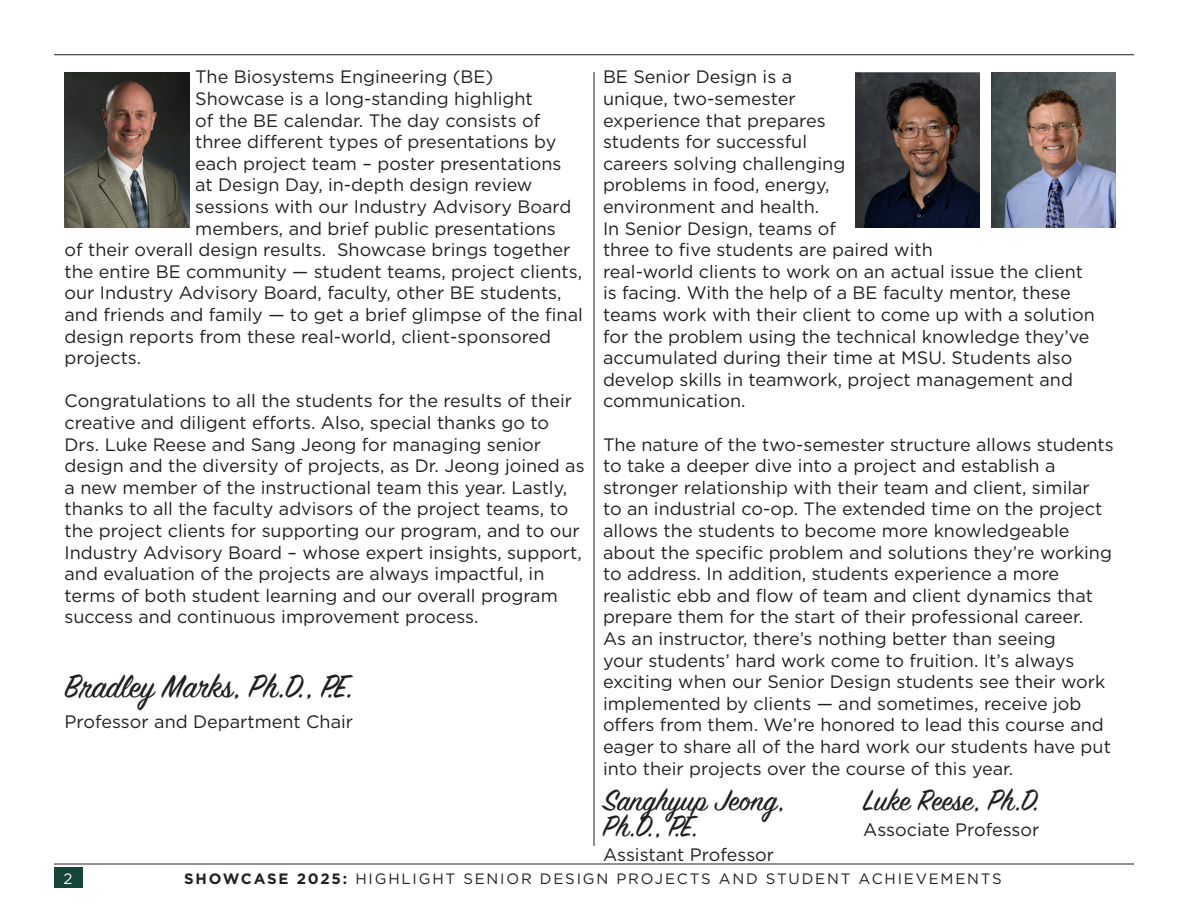
<style>
.page{position:relative;width:1188px;height:918px;background:#fff}
.page>*{position:absolute;margin:0;border:0;box-sizing:border-box;transform-origin:0 0}
.t1{font:36px "Sign Painter House Script";color:#231f20}
.t2{font:33px/25.5px "Sign Painter House Script";color:#231f20}
.Paragraph_Style_1{font:18px/21.6px "Gotham";color:#231f20}
.t3{font:15px "Gotham";letter-spacing:.12em;color:#231f20}
.t4{font:15px "Gotham";color:#fff}
.s1{font-weight:700}
</style>
<div class="page">
<hr style="left:54px;top:864px;width:1080px;height:1px;background:#231f20">
<hr style="left:54px;top:54px;width:1080px;height:1px;background:#231f20">
<hr style="left:594px;top:72px;width:1px;height:774px;background:#231f20">
<div style="left:54px;top:868px;width:28px;height:20px;background:#16453a"></div>
<img style="left:65px;top:72px;width:124px;height:156px">
<img style="left:991px;top:72px;width:125px;height:156px">
<img style="left:855px;top:72px;width:125px;height:156px">
<p class="Paragraph_Style_1" style="left:195px;top:66px;width:300px">The Biosystems Engineering (BE)</p>
<p class="Paragraph_Style_1" style="left:195px;top:87px;width:339px">Showcase is a long-standing highlight</p>
<p class="Paragraph_Style_1" style="left:195px;top:109px;width:347px">of the BE calendar. The day consists of</p>
<p class="Paragraph_Style_1" style="left:195px;top:131px;width:363px">three different types of presentations by</p>
<p class="Paragraph_Style_1" style="left:195px;top:152px;width:368px">each project team – poster presentations</p>
<p class="Paragraph_Style_1" style="left:195px;top:174px;width:339px">at Design Day, in-depth design review</p>
<p class="Paragraph_Style_1" style="left:195px;top:195px;width:378px">sessions with our Industry Advisory Board</p>
<p class="Paragraph_Style_1" style="left:195px;top:217px;width:362px">members, and brief public presentations</p>
<p class="Paragraph_Style_1" style="left:65px;top:239px;width:507px">of their overall design results. Showcase brings together</p>
<p class="Paragraph_Style_1" style="left:65px;top:260px;width:519px">the entire BE community — student teams, project clients,</p>
<p class="Paragraph_Style_1" style="left:65px;top:282px;width:499px">our Industry Advisory Board, faculty, other BE students,</p>
<p class="Paragraph_Style_1" style="left:65px;top:303px;width:520px">and friends and family — to get a brief glimpse of the final</p>
<p class="Paragraph_Style_1" style="left:65px;top:325px;width:488px">design reports from these real-world, client-sponsored</p>
<p class="Paragraph_Style_1" style="left:65px;top:347px;width:78px">projects.</p>
<p class="Paragraph_Style_1" style="left:65px;top:390px;width:522px">Congratulations to all the students for the results of their creative and diligent efforts. Also, special thanks go to Drs. Luke Reese and Sang Jeong for managing senior design and the diversity of projects, as Dr. Jeong joined as a new member of the instructional team this year. Lastly, thanks to all the faculty advisors of the project teams, to the project clients for supporting our program, and to our Industry Advisory Board – whose expert insights, support, and evaluation of the projects are always impactful, in terms of both student learning and our overall program success and continuous improvement process.</p>
<p class="t1" style="left:65px;top:664px;width:291px">Bradley Marks, Ph.D., P.E.</p>
<p class="Paragraph_Style_1" style="left:65px;top:711px;width:290px">Professor and Department Chair</p>
<p class="Paragraph_Style_1" style="left:603px;top:66px;width:244px">BE Senior Design is a unique, two-semester experience that prepares students for successful careers solving challenging problems in food, energy, environment and health.</p>
<p class="Paragraph_Style_1" style="left:603px;top:217px;width:331px">In Senior Design, teams of<br>three to five students are paired with</p>
<p class="Paragraph_Style_1" style="left:603px;top:260px;width:493px">real-world clients to work on an actual issue the client is facing. With the help of a BE faculty mentor, these teams work with their client to come up with a solution for the problem using the technical knowledge they’ve accumulated during their time at MSU. Students also develop skills in teamwork, project management and communication.</p>
<p class="Paragraph_Style_1" style="left:603px;top:433px;width:512px">The nature of the two-semester structure allows students</p>
<p class="Paragraph_Style_1" style="left:603px;top:455px;width:511px">to take a deeper dive into a project and establish a stronger relationship with their team and client, similar to an industrial co-op. The extended time on the project allows the students to become more knowledgeable about the specific problem and solutions they’re working to address. In addition, students experience a more realistic ebb and flow of team and client dynamics that prepare them for the start of their professional career.</p>
<p class="Paragraph_Style_1" style="left:603px;top:627px;width:509px">As an instructor, there’s nothing better than seeing<br>your students’ hard work come to fruition. It’s always exciting when our Senior Design students see their work implemented by clients — and sometimes, receive job offers from them. We’re honored to lead this course and eager to share all of the hard work our students have put into their projects over the course of this year.</p>
<p class="t2" style="left:603px;top:791px;width:184px">Sanghyup Jeong,<br>Ph.D., P.E.</p>
<p class="Paragraph_Style_1" style="left:603px;top:844px;width:173px">Assistant Professor</p>
<p class="t2" style="left:863px;top:791px;width:178px">Luke Reese, Ph.D.</p>
<p class="Paragraph_Style_1" style="left:863px;top:818px;width:178px">Associate Professor</p>
<p class="t4" style="left:64px;top:869px;width:10px">2</p>
<p class="t3" style="left:184px;top:869px;width:819px"><span class="s1">SHOWCASE 2025:</span> HIGHLIGHT SENIOR DESIGN PROJECTS AND STUDENT ACHIEVEMENTS</p>
</div>
